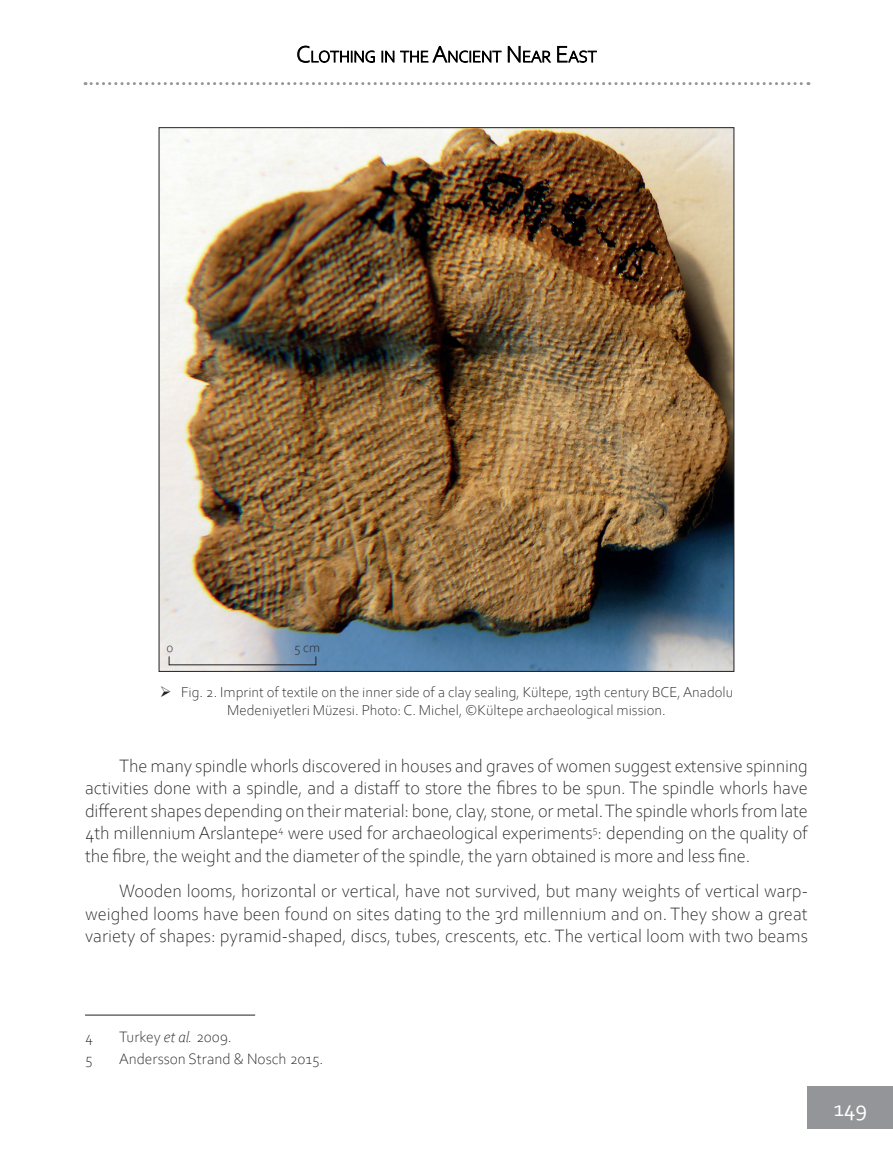
<style>
.page{position:relative;width:893px;height:1149px;background:#fff}
.page>*{position:absolute;margin:0;border:0;box-sizing:border-box;transform-origin:0 0}
.t1{font:22.5px "Corbel";color:#fff}
.t2{font:300 18.75px/22.5px "Corbel";letter-spacing:-.005em;color:#231f20;text-align:justify}
.t3{font:300 16.8px "Corbel";color:#000001}
.t4{font:300 15.75px "Corbel";color:#231f20}
.t5{font:300 15px/18px "Corbel";color:#231f20}
.t6{font:300 13.5px "Corbel";color:#231f20}
.s1{font-size:24px}
.s2{font-style:italic}
</style>
<div class="page">
<div style="left:808px;top:1085px;width:85px;height:43px;background:#939598"></div>
<svg style="left:85px;top:82px;width:724px;height:3px"></svg>
<hr style="left:85px;top:1014px;width:170px;height:1px;background:#231f20">
<img style="left:161px;top:129px;width:571px;height:540px">
<p class="t3" style="left:296px;top:46px;width:302px"><span class="s1">C</span>LOTHING IN THE <span class="s1">A</span>NCIENT <span class="s1">N</span> EAR <span class="s1">E</span>AST</p>
<p class="t6" style="left:166px;top:639px;width:8px">0</p>
<p class="t6" style="left:294px;top:639px;width:27px">5 cm</p>
<p class="t5" style="left:227px;top:682px;width:507px;text-indent:-46px">Fig. 2. Imprint of textile on the inner side of a clay sealing, Kültepe, 19th century BCE, Anadolu<br>Medeniyetleri Müzesi. Photo: C. Michel, ©Kültepe archaeological mission.</p>
<p class="t2" style="left:85px;top:753px;width:724px;text-indent:34px">The many spindle whorls discovered in houses and graves of women suggest extensive spinning activities done with a spindle, and a distaff to store the fibres to be spun. The spindle whorls have different shapes depending on their material: bone, clay, stone, or metal. The spindle whorls from late 4th millennium Arslantepe<sup>4</sup> were used for archaeological experiments<sup>5</sup>: depending on the quality of the fibre, the weight and the diameter of the spindle, the yarn obtained is more and less fine.</p>
<p class="t2" style="left:85px;top:878px;width:724px;text-indent:34px">Wooden looms, horizontal or vertical, have not survived, but many weights of vertical warp&shy;weighed looms have been found on sites dating to the 3rd millennium and on. They show a great variety of shapes: pyramid-shaped, discs, tubes, crescents, etc. The vertical loom with two beams</p>
<p class="t4" style="left:85px;top:1025px;width:9px">4</p>
<p class="t4" style="left:119px;top:1025px;width:114px">Turkey <span class="s2">et al.</span> 2009.</p>
<p class="t4" style="left:85px;top:1048px;width:9px">5</p>
<p class="t4" style="left:119px;top:1048px;width:206px">Andersson Strand &amp; Nosch 2015.</p>
<p class="t1" style="left:834px;top:1094px;width:35px">149</p>
</div>
